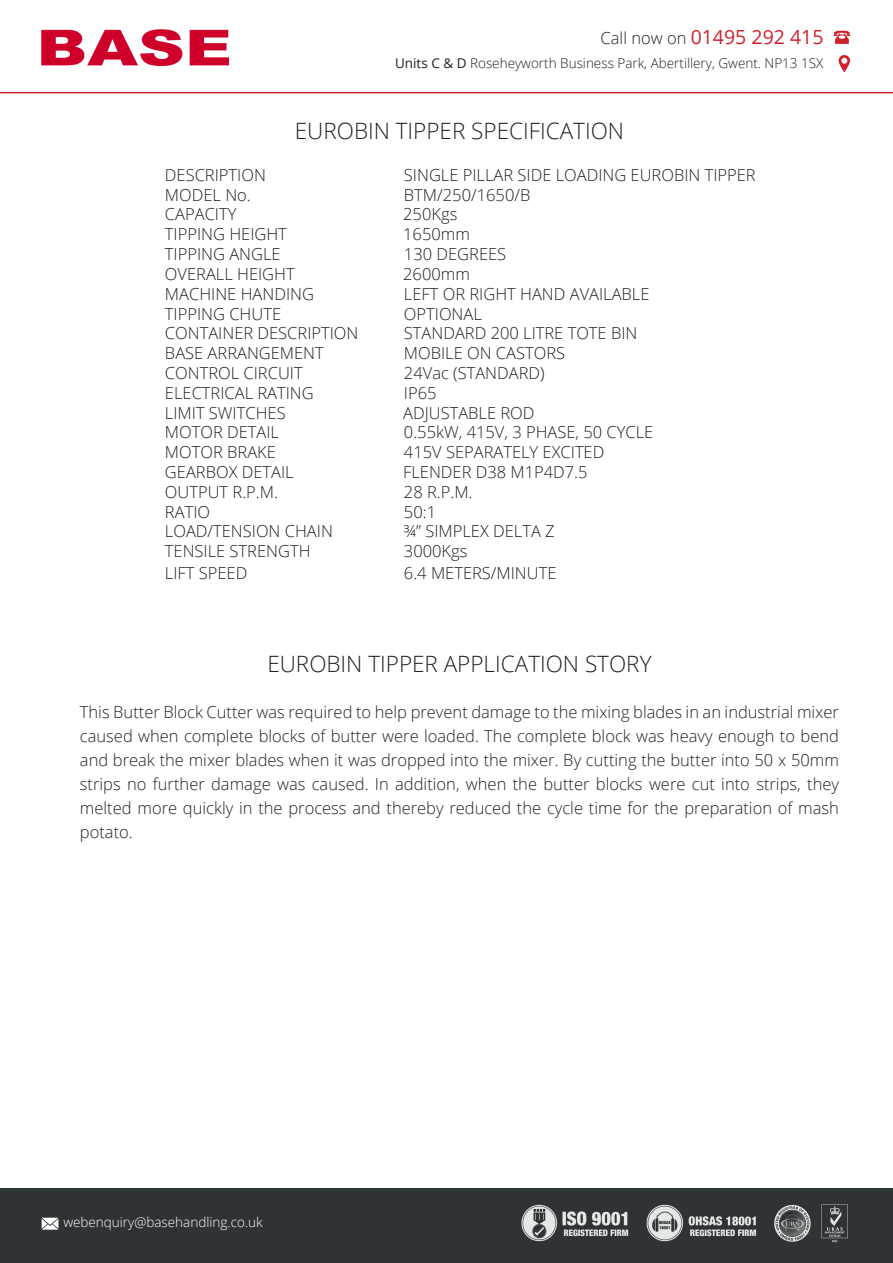
<style>
.page{position:relative;width:893px;height:1263px;background:#fff}
.page>*{position:absolute;margin:0;border:0;box-sizing:border-box;transform-origin:0 0}
.Heading_2{font:300 22.5px "Open Sans";color:#231f20}
.t1{font:19.5px "Open Sans";color:#d0202c}
.t2{font:300 16.5px/24px "Open Sans";color:#231f20;text-align:justify}
.t3{font:300 13.5px "Open Sans";color:#231f20}
.t4{font:300 13.5px "Open Sans";color:#fff}
.s1{font-weight:300;font-size:16.5px;color:#231f20}
.s2{font-weight:400}
</style>
<div class="page">
<img style="left:42px;top:29px;width:187px;height:36px">
<hr style="left:0;top:92px;width:893px;height:1px;background:#d0202c">
<div style="left:0;top:1188px;width:893px;height:75px;background:#2e3436"></div>
<img style="left:834px;top:31px;width:16px;height:13px">
<svg style="left:838px;top:55px;width:12px;height:17px"></svg>
<img style="left:774px;top:1204px;width:74px;height:39px">
<img style="left:646px;top:1204px;width:110px;height:38px">
<img style="left:521px;top:1204px;width:108px;height:38px">
<svg style="left:42px;top:1218px;width:16px;height:12px"></svg>
<p class="t1" style="left:601px;top:24px;width:224px"><span class="s1">Call now on</span> 01495 292 415</p>
<p class="t3" style="left:395px;top:54px;width:430px"><span class="s2">Units C &amp; D</span> Roseheyworth Business Park, Abertillery, Gwent. NP13 1SX</p>
<p class="Heading_2" style="left:295px;top:116px;width:331px">EUROBIN TIPPER SPECIFICATION</p>
<p class="t2" style="left:165px;top:162px;width:102px">DESCRIPTION</p>
<p class="t2" style="left:404px;top:162px;width:353px">SINGLE PILLAR SIDE LOADING EUROBIN TIPPER</p>
<p class="t2" style="left:165px;top:182px;width:87px">MODEL No.</p>
<p class="t2" style="left:404px;top:182px;width:128px">BTM/250/1650/B</p>
<p class="t2" style="left:165px;top:202px;width:73px">CAPACITY</p>
<p class="t2" style="left:403px;top:202px;width:56px">250Kgs</p>
<p class="t2" style="left:165px;top:222px;width:123px">TIPPING HEIGHT</p>
<p class="t2" style="left:403px;top:222px;width:68px">1650mm</p>
<p class="t2" style="left:165px;top:242px;width:117px">TIPPING ANGLE</p>
<p class="t2" style="left:404px;top:242px;width:104px">130 DEGREES</p>
<p class="t2" style="left:165px;top:261px;width:131px">OVERALL HEIGHT</p>
<p class="t2" style="left:403px;top:261px;width:68px">2600mm</p>
<p class="t2" style="left:165px;top:281px;width:150px">MACHINE HANDING</p>
<p class="t2" style="left:404px;top:281px;width:247px">LEFT OR RIGHT HAND AVAILABLE</p>
<p class="t2" style="left:165px;top:301px;width:118px">TIPPING CHUTE</p>
<p class="t2" style="left:404px;top:301px;width:79px">OPTIONAL</p>
<p class="t2" style="left:165px;top:321px;width:195px">CONTAINER DESCRIPTION</p>
<p class="t2" style="left:404px;top:321px;width:235px">STANDARD 200 LITRE TOTE BIN</p>
<p class="t2" style="left:165px;top:341px;width:160px">BASE ARRANGEMENT</p>
<p class="t2" style="left:404px;top:341px;width:163px">MOBILE ON CASTORS</p>
<p class="t2" style="left:165px;top:360px;width:139px">CONTROL CIRCUIT</p>
<p class="t2" style="left:404px;top:360px;width:142px">24Vac (STANDARD)</p>
<p class="t2" style="left:165px;top:380px;width:150px">ELECTRICAL RATING</p>
<p class="t2" style="left:404px;top:380px;width:34px">IP65</p>
<p class="t2" style="left:165px;top:400px;width:122px">LIMIT SWITCHES</p>
<p class="t2" style="left:403px;top:400px;width:133px">ADJUSTABLE ROD</p>
<p class="t2" style="left:165px;top:420px;width:116px">MOTOR DETAIL</p>
<p class="t2" style="left:404px;top:420px;width:251px">0.55kW, 415V, 3 PHASE, 50 CYCLE</p>
<p class="t2" style="left:165px;top:440px;width:112px">MOTOR BRAKE</p>
<p class="t2" style="left:404px;top:440px;width:202px">415V SEPARATELY EXCITED</p>
<p class="t2" style="left:165px;top:459px;width:130px">GEARBOX DETAIL</p>
<p class="t2" style="left:403px;top:459px;width:186px">FLENDER D38 M1P4D7.5</p>
<p class="t2" style="left:165px;top:479px;width:115px">OUTPUT R.P.M.</p>
<p class="t2" style="left:404px;top:479px;width:70px">28 R.P.M.</p>
<p class="t2" style="left:165px;top:499px;width:47px">RATIO</p>
<p class="t2" style="left:404px;top:499px;width:34px">50:1</p>
<p class="t2" style="left:165px;top:519px;width:169px">LOAD/TENSION CHAIN</p>
<p class="t2" style="left:404px;top:519px;width:152px">¾” SIMPLEX DELTA Z</p>
<p class="t2" style="left:165px;top:539px;width:147px">TENSILE STRENGTH</p>
<p class="t2" style="left:404px;top:539px;width:65px">3000Kgs</p>
<p class="t2" style="left:165px;top:560px;width:84px">LIFT SPEED</p>
<p class="t2" style="left:404px;top:560px;width:154px">6.4 METERS/MINUTE</p>
<p class="Heading_2" style="left:267px;top:649px;width:386px">EUROBIN TIPPER APPLICATION STORY</p>
<p class="t2" style="left:80px;top:699px;width:761px">This Butter Block Cutter was required to help prevent damage to the mixing blades in an industrial mixer caused when complete blocks of butter were loaded. The complete block was heavy enough to bend and break the mixer blades when it was dropped into the mixer. By cutting the butter into 50 x 50mm strips no further damage was caused. In addition, when the butter blocks were cut into strips, they</p>
<p class="t2" style="left:80px;top:795px;width:761px">melted more quickly in the process and thereby reduced the cycle time for the preparation of mash potato.</p>
<p class="t4" style="left:63px;top:1213px;width:201px">webenquiry@basehandling.co.uk</p>
</div>
